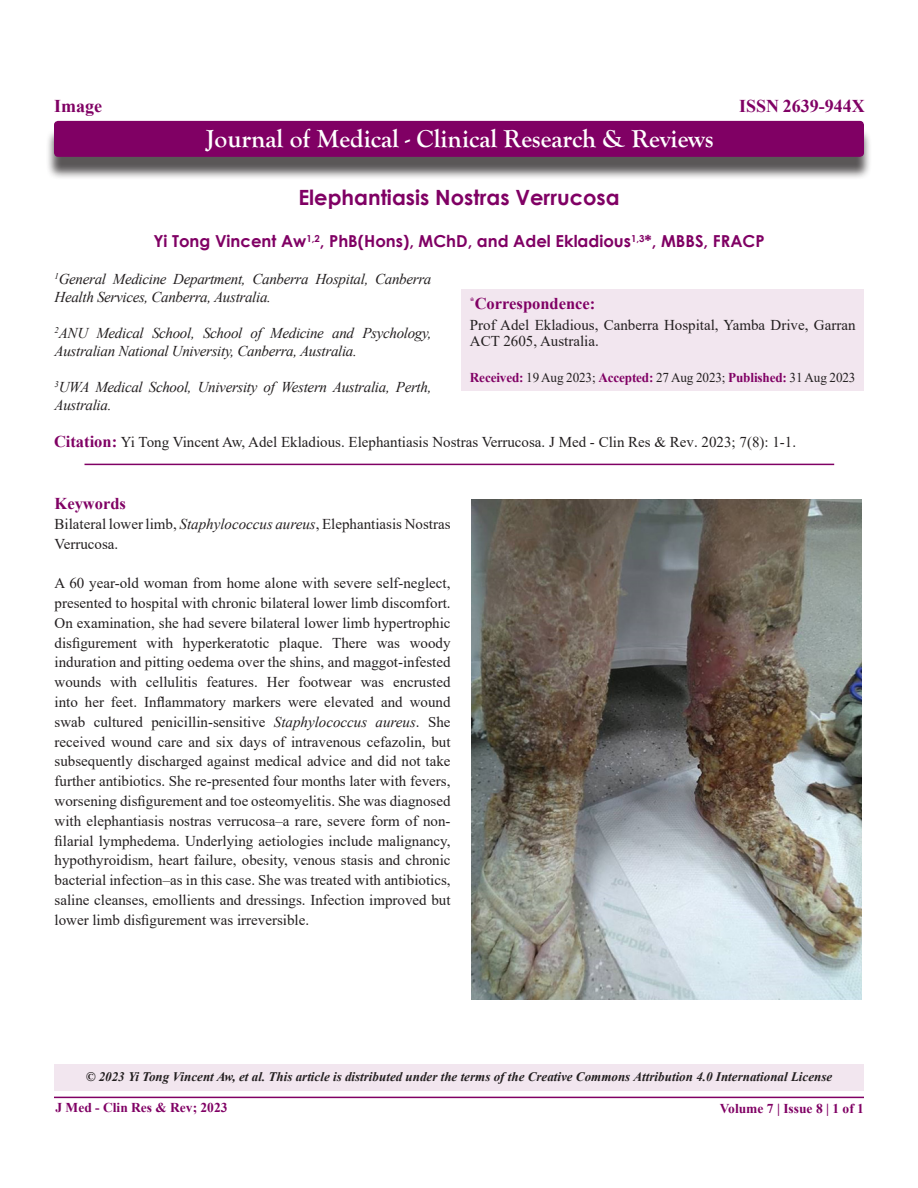
<style>
.page{position:relative;width:918px;height:1188px;background:#fff}
.page>*{position:absolute;margin:0;border:0;box-sizing:border-box;transform-origin:0 0}
.t1{font:700 25.5px "Goudy Old Style T";color:#fff}
.t2{font:700 21px "Century Gothic";color:#800064}
.t3{font:700 18px "Times New Roman";color:#800064}
.t4{font:700 16.5px "Century Gothic";color:#800064}
.Heading{font:700 16.5px "Times New Roman";color:#800064}
.Heading-2{font:15px/19.8px "Times New Roman";color:#231f20}
.t5{font:italic 15px/18px "Times New Roman";letter-spacing:-.02em;color:#231f20}
.t6{font:13.5px "Times New Roman";letter-spacing:-.01em;color:#231f20}
.t7{font:700 13.5px "Times New Roman";color:#800064}
.t8{font:italic 700 13.05px "Times New Roman";color:#231f20}
.s1{font-weight:700;color:#800064}
.s2{font-weight:700;font-size:16.5px;color:#800064}
.s3{font-style:italic}
</style>
<div class="page">
<div style="left:46px;top:128px;width:826px;height:52px;background:#231f20;opacity:.75"></div>
<div style="left:54px;top:121px;width:810px;height:36px;background:#800064;border-radius:4px"></div>
<hr style="left:54px;top:1097px;width:810px;height:1px;background:#800064">
<hr style="left:85px;top:464px;width:749px;height:1px;background:#800064">
<div style="left:461px;top:290px;width:403px;height:101px;background:#f2e6ef"></div>
<img style="left:472px;top:500px;width:390px;height:499px">
<div style="left:54px;top:1064px;width:810px;height:27px;background:#f2e6ef"></div>
<p class="t3" style="left:54px;top:93px;width:49px">Image</p>
<h1 class="t1" style="left:206px;top:124px;width:509px">Journal of Medical - Clinical Research &amp; Reviews</h1>
<p class="t2" style="left:298px;top:181px;width:323px">Elephantiasis Nostras Verrucosa</p>
<p class="t3" style="left:739px;top:93px;width:127px">ISSN 2639-944X</p>
<p class="t4" style="left:153px;top:229px;width:613px">Yi Tong Vincent Aw<sup>1,2</sup>, PhB(Hons), MChD, and Adel Ekladious<sup>1,3</sup>*, MBBS, FRACP</p>
<p class="t5" style="left:55px;top:270px;width:378px"><sup>1</sup>General Medicine Department, Canberra Hospital, Canberra<br>Health Services, Canberra, Australia.</p>
<p class="t5" style="left:55px;top:324px;width:378px"><sup>2</sup>ANU Medical School, School of Medicine and Psychology,<br>Australian National University, Canberra, Australia.</p>
<p class="t5" style="left:55px;top:378px;width:378px"><sup>3</sup>UWA Medical School, University of Western Australia, Perth,<br>Australia.</p>
<p class="Heading" style="left:470px;top:292px;width:127px"><sup>*</sup>Correspondence:</p>
<p class="Heading-2" style="left:470px;top:316px;width:387px;line-height:16.5px">Prof Adel Ekladious, Canberra Hospital, Yamba Drive, Garran<br>ACT 2605, Australia.</p>
<p class="t6" style="left:470px;top:368px;width:387px"><span class="s1">Received:</span> 19 Aug 2023; <span class="s1">Accepted:</span> 27 Aug 2023; <span class="s1">Published:</span> 31 Aug 2023</p>
<p class="Heading-2" style="left:54px;top:431px;width:744px"><span class="s2">Citation:</span> Yi Tong Vincent Aw, Adel Ekladious. Elephantiasis Nostras Verrucosa. J Med - Clin Res &amp; Rev. 2023; 7(8): 1-1.</p>
<p class="Heading" style="left:55px;top:492px;width:73px">Keywords</p>
<p class="Heading-2" style="left:55px;top:513px;width:397px">Bilateral lower limb, <span class="s3">Staphylococcus aureus</span>, Elephantiasis Nostras<br>Verrucosa.</p>
<p class="Heading-2" style="left:55px;top:573px;width:398px;text-align:justify">A 60 year-old woman from home alone with severe self-neglect, presented to hospital with chronic bilateral lower limb discomfort.<br>On examination, she had severe bilateral lower limb hypertrophic disfigurement with hyperkeratotic plaque. There was woody induration and pitting oedema over the shins, and maggot-infested wounds with cellulitis features. Her footwear was encrusted into her feet. Inflammatory markers were elevated and wound swab cultured penicillin-sensitive <span class="s3">Staphylococcus aureus</span>. She received wound care and six days of intravenous cefazolin, but subsequently discharged against medical advice and did not take further antibiotics. She re-presented four months later with fevers, worsening disfigurement and toe osteomyelitis. She was diagnosed with elephantiasis nostras verrucosa–a rare, severe form of non&shy;filarial lymphedema. Underlying aetiologies include malignancy, hypothyroidism, heart failure, obesity, venous stasis and chronic bacterial infection–as in this case. She was treated with antibiotics, saline cleanses, emollients and dressings. Infection improved but lower limb disfigurement was irreversible.</p>
<p class="t8" style="left:86px;top:1068px;width:748px">© 2023 Yi Tong Vincent Aw, et al. This article is distributed under the terms of the Creative Commons Attribution 4.0 International License</p>
<p class="t7" style="left:55px;top:1098px;width:174px">J Med - Clin Res &amp; Rev; 2023</p>
<p class="t7" style="left:720px;top:1099px;width:146px">Volume 7 | Issue 8 | 1 of 1</p>
</div>
